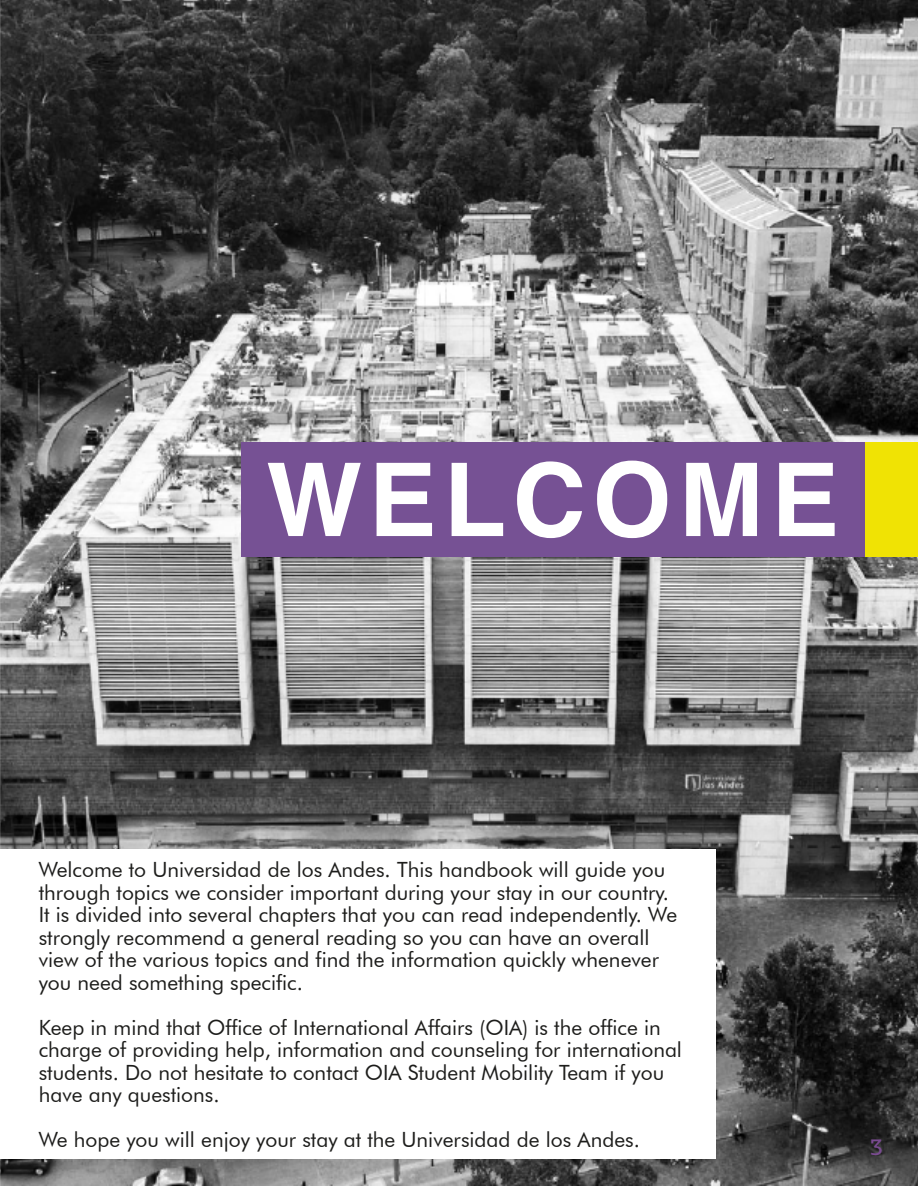
<style>
.page{position:relative;width:918px;height:1188px;background:#fff}
.page>*{position:absolute;margin:0;border:0;box-sizing:border-box;transform-origin:0 0}
.t1{font:700 101.7px "Helvetica";letter-spacing:.07em;color:#fff}
.t2{font:21px/22.5px "Futura BT";color:#1d1d1b}
.t3{font:500 21px "Bw Glenn Slab";color:#794b90}
</style>
<div class="page">
<img style="left:0;top:0;width:918px;height:1185px">
<div style="left:242px;top:442px;width:676px;height:115px;background:#765194"></div>
<div style="left:865px;top:442px;width:53px;height:115px;background:#f0e304"></div>
<div style="left:1px;top:849px;width:715px;height:309px;background:#fff"></div>
<h1 class="t1" style="left:266px;top:438px;width:574px">WELCOME</h1>
<p class="t2" style="left:39px;top:858px;width:640px">Welcome to Universidad de los Andes. This handbook will guide you through topics we consider important during your stay in our country.<br>It is divided into several chapters that you can read independently. We strongly recommend a general reading so you can have an overall view of the various topics and find the information quickly whenever you need something specific.</p>
<p class="t2" style="left:39px;top:1016px;width:645px">Keep in mind that Office of International Affairs (OIA) is the office in charge of providing help, information and counseling for international students. Do not hesitate to contact OIA Student Mobility Team if you have any questions.</p>
<p class="t2" style="left:39px;top:1128px;width:603px">We hope you will enjoy your stay at the Universidad de los Andes.</p>
<p class="t3" style="left:870px;top:1134px;width:14px">3</p>
</div>
